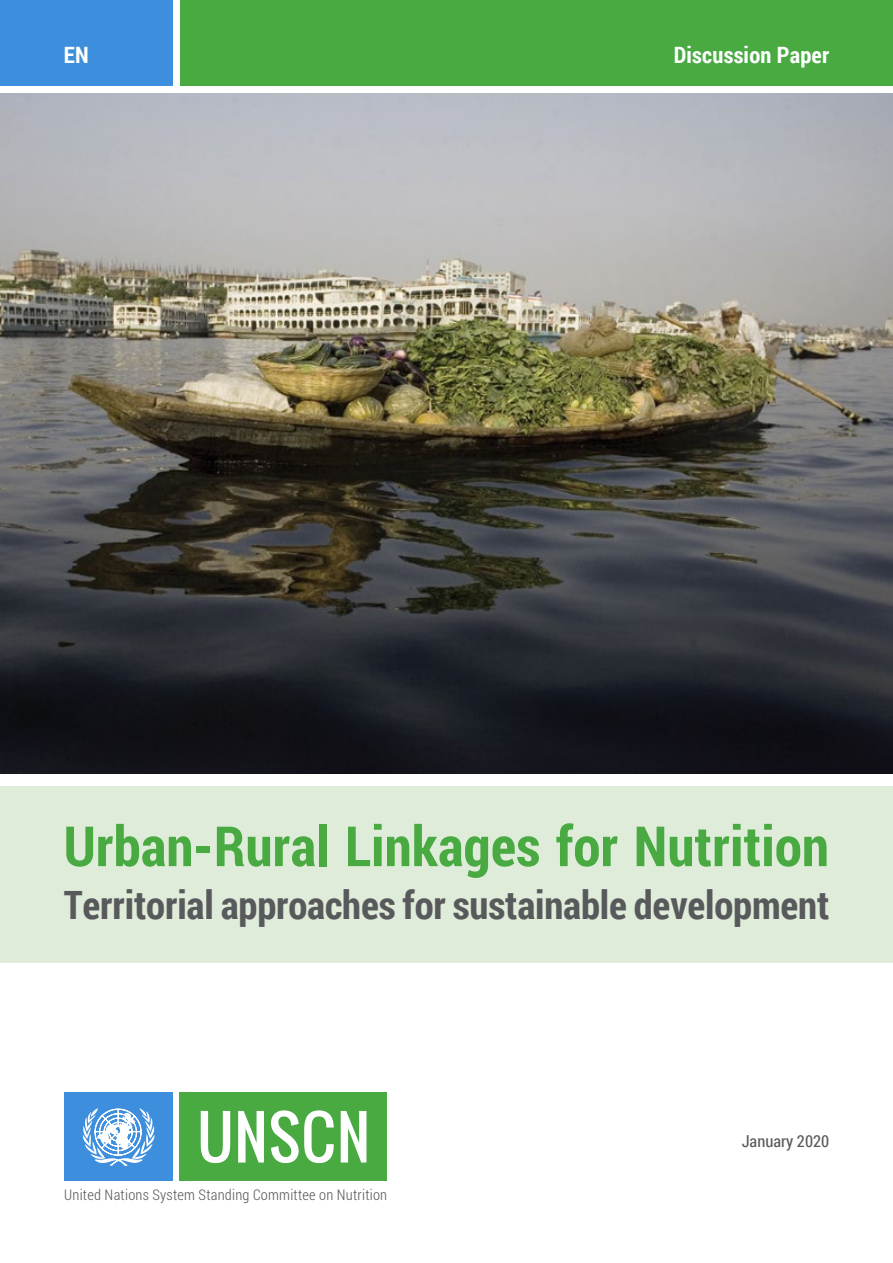
<style>
.page{position:relative;width:893px;height:1263px;background:#fff}
.page>*{position:absolute;margin:0;border:0;box-sizing:border-box;transform-origin:0 0}
.t1{font:58.95px "Oswald";letter-spacing:.01em;color:#fff}
.t2{font:700 55.5px "Roboto Condensed";color:#49aa42}
.t3{font:700 39px "Roboto Condensed";letter-spacing:-.005em;color:#58595b}
.t4{font:700 22.5px "Roboto Condensed";letter-spacing:.01em;color:#fff}
.t5{font:16.5px "Roboto Condensed";color:#58595b}
.t6{font:300 14.7px "Roboto Condensed";letter-spacing:.015em;color:#58595b}
</style>
<div class="page">
<div style="left:0;top:787px;width:893px;height:176px;background:#dfecda"></div>
<img style="left:0;top:94px;width:893px;height:680px">
<div style="left:64px;top:1091px;width:109px;height:89px;background:#3e8ede"></div>
<div style="left:180px;top:1091px;width:207px;height:89px;background:#49aa42"></div>
<svg style="left:83px;top:1108px;width:72px;height:58px"></svg>
<div style="left:0;top:0;width:172px;height:85px;background:#3e8ede"></div>
<div style="left:181px;top:0;width:712px;height:85px;background:#49aa42"></div>
<h3 class="t4" style="left:64px;top:39px;width:26px">EN</h3>
<h3 class="t4" style="left:674px;top:39px;width:157px">Discussion Paper</h3>
<h2 class="t2" style="left:64px;top:807px;width:767px">Urban-Rural Linkages for Nutrition</h2>
<h3 class="t3" style="left:64px;top:877px;width:767px">Territorial approaches for sustainable development</h3>
<h1 class="t1" style="left:197px;top:1092px;width:175px">UNSCN</h1>
<p class="t6" style="left:64px;top:1184px;width:324px">United Nations System Standing Committee on Nutrition</p>
<p class="t5" style="left:742px;top:1129px;width:89px">January 2020</p>
</div>
